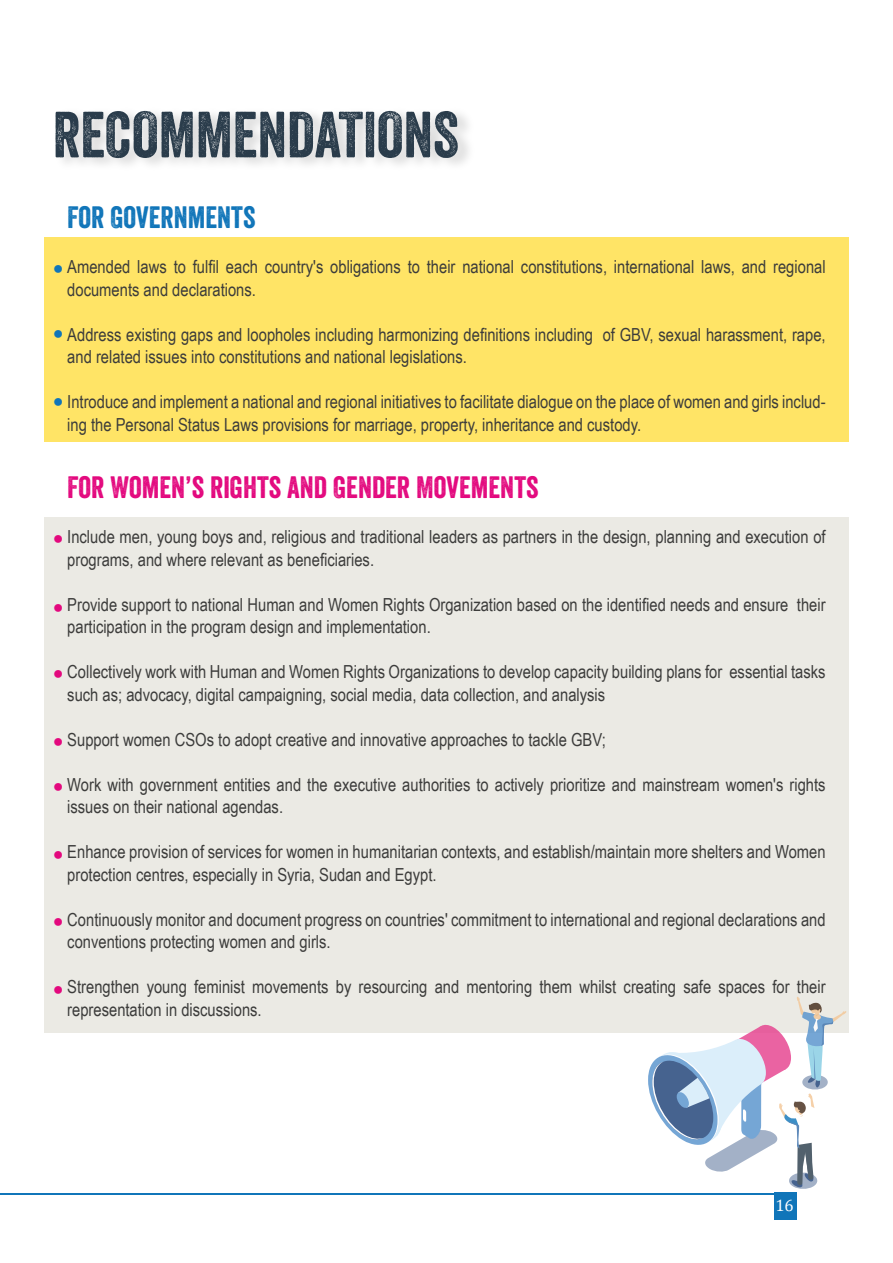
<style>
.page{position:relative;width:893px;height:1263px;background:#fff}
.page>*{position:absolute;margin:0;border:0;box-sizing:border-box;transform-origin:0 0}
.t1{font:63px "Veneer";color:#2a3c4b}
.t2{font:30px "Veneer";color:#e3097e}
.t3{font:30px "Veneer";color:#1075b9}
.t4{font:18px/22.5px "Arial Narrow";color:#3c3c3b}
.t5{font:18px "Arial Narrow";color:#e3097e}
.t6{font:16.5px "Cambria";color:#fff}
.s1{color:#1075b9}
.s2{color:#e3097e}
</style>
<div class="page">
<hr style="left:0;top:1193px;width:790px;height:1px;background:#1075b9">
<div style="left:774px;top:1193px;width:22px;height:27px;background:#1075b9"></div>
<div style="left:45px;top:237px;width:804px;height:204px;background:#ffe466"></div>
<div style="left:45px;top:518px;width:804px;height:515px;background:#ebeae4"></div>
<svg style="left:648px;top:997px;width:198px;height:192px"></svg>
<h1 class="t1" style="left:53px;top:96px;width:408px">RECOMMENDATIONS</h1>
<h2 class="t3" style="left:67px;top:199px;width:190px">FOR GOVERNMENTS</h2>
<p class="t4" style="left:67px;top:255px;width:760px;text-indent:-15px"><span class="s1">●</span> Amended laws to fulfil each country's obligations to their national constitutions, international laws, and regional documents and declarations.</p>
<p class="t4" style="left:67px;top:322px;width:760px;text-indent:-15px"><span class="s1">●</span> Address existing gaps and loopholes including harmonizing definitions including of GBV, sexual harassment, rape, and related issues into constitutions and national legislations.</p>
<p class="t4" style="left:67px;top:390px;width:760px;text-indent:-15px"><span class="s1">●</span> Introduce and implement a national and regional initiatives to facilitate dialogue on the place of women and girls includ&shy;ing the Personal Status Laws provisions for marriage, property, inheritance and custody.</p>
<h2 class="t2" style="left:67px;top:469px;width:473px">FOR WOMEN’S RIGHTS AND GENDER MOVEMENTS</h2>
<p class="t4" style="left:67px;top:525px;width:760px;text-indent:-15px"><span class="s2">●</span> Include men, young boys and, religious and traditional leaders as partners in the design, planning and execution of programs, and where relevant as beneficiaries.</p>
<p class="t4" style="left:67px;top:592px;width:760px">Provide support to national Human and Women Rights Organization based on the identified needs and ensure their participation in the program design and implementation.</p>
<p class="t4" style="left:67px;top:660px;width:760px;text-indent:-15px"><span class="s2">●</span> Collectively work with Human and Women Rights Organizations to develop capacity building plans for essential tasks such as; advocacy, digital campaigning, social media, data collection, and analysis</p>
<p class="t4" style="left:53px;top:727px;width:555px"><span class="s2">●</span> Support women CSOs to adopt creative and innovative approaches to tackle GBV;</p>
<p class="t4" style="left:67px;top:772px;width:760px;text-indent:-15px"><span class="s2">●</span> Work with government entities and the executive authorities to actively prioritize and mainstream women's rights issues on their national agendas.</p>
<p class="t4" style="left:67px;top:840px;width:760px;text-indent:-15px"><span class="s2">●</span> Enhance provision of services for women in humanitarian contexts, and establish/maintain more shelters and Women protection centres, especially in Syria, Sudan and Egypt.</p>
<p class="t4" style="left:67px;top:907px;width:760px;text-indent:-15px"><span class="s2">●</span> Continuously monitor and document progress on countries' commitment to international and regional declarations and conventions protecting women and girls.</p>
<p class="t4" style="left:67px;top:975px;width:760px;text-indent:-15px"><span class="s2">●</span> Strengthen young feminist movements by resourcing and mentoring them whilst creating safe spaces for their representation in discussions.</p>
<p class="t5" style="left:53px;top:593px;width:12px">●</p>
<p class="t6" style="left:775px;top:1195px;width:20px">16</p>
</div>
